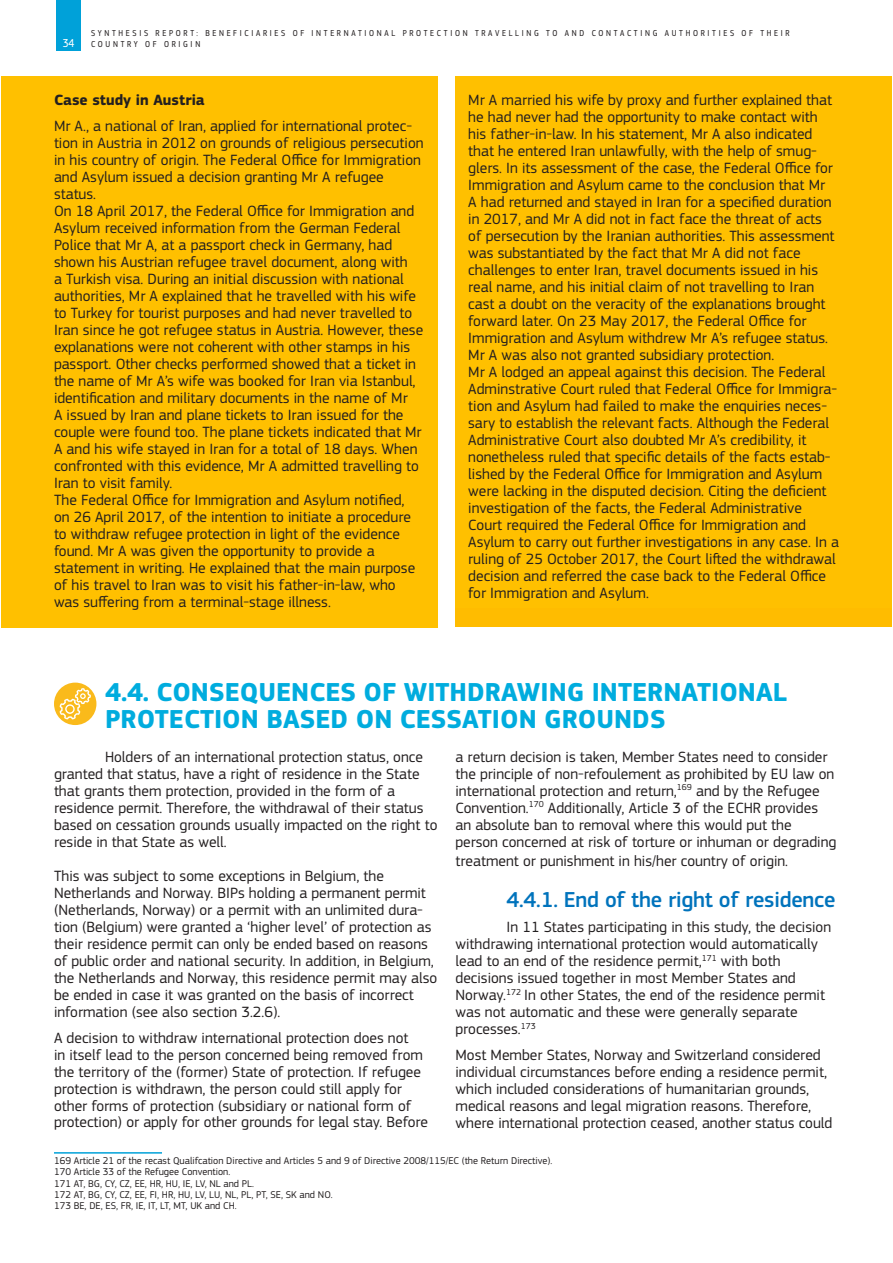
<style>
.page{position:relative;width:893px;height:1263px;background:#fff}
.page>*{position:absolute;margin:0;border:0;box-sizing:border-box;transform-origin:0 0}
.t1{font:700 27px/26.4px "EC Square Sans Pro";color:#00acde}
.t2{font:500 22.5px "EC Square Sans Pro";letter-spacing:-.01em;color:#0073bc}
.box_right{font:15.45px/17px "EC Square Sans Pro";color:#231f20}
.text_main{font:15.45px/17px "EC Square Sans Pro";color:#231f20}
.box_left{font:15.45px/17px "EC Square Sans Pro";color:#231f20}
.text_main-first{font:15.45px/17px "EC Square Sans Pro";color:#231f20}
.box_left_title{font:700 15.45px "EC Square Sans Pro";color:#231f20}
.t3{font:12px "EC Square Sans Cond Pro";color:#fff}
.footnote___source{font:10.2px "EC Square Sans Pro";color:#231f20}
.t4{font:9px/10.8px "EC Square Sans Cond Pro";letter-spacing:.3em;color:#231f20}
</style>
<div class="page">
<div style="left:57px;top:0;width:24px;height:51px;background:#00a1d9"></div>
<div style="left:1px;top:77px;width:436px;height:45px;background:#ffc000"></div>
<div style="left:1px;top:102px;width:436px;height:525px;background:#ffc000"></div>
<hr style="left:54px;top:1152px;width:108px;height:1px;background:#00a1d9">
<div style="left:455px;top:77px;width:437px;height:542px;background:#ffc000"></div>
<div style="left:54px;top:683px;width:42px;height:42px;background:#faba1b;border-radius:50%"></div>
<svg style="left:59px;top:688px;width:32px;height:32px"></svg>
<div style="left:455px;top:608px;width:437px;height:18px;background:#ffbc00"></div>
<p class="t3" style="left:63px;top:36px;width:13px">34</p>
<p class="t4" style="left:91px;top:28px;width:700px">SYNTHESIS REPORT: BENEFICIARIES OF INTERNATIONAL PROTECTION TRAVELLING TO AND CONTACTING AUTHORITIES OF THEIR<br>COUNTRY OF ORIGIN</p>
<p class="box_left_title" style="left:54px;top:91px;width:152px">Case study in Austria</p>
<p class="box_left" style="left:54px;top:117px;width:371px">Mr A., a national of Iran, applied for international protec&shy;tion in Austria in 2012 on grounds of religious persecution in his country of origin. The Federal Office for Immigration and Asylum issued a decision granting Mr A refugee status.<br>On 18 April 2017, the Federal Office for Immigration and Asylum received information from the German Federal Police that Mr A, at a passport check in Germany, had shown his Austrian refugee travel document, along with<br>a Turkish visa. During an initial discussion with national authorities, Mr A explained that he travelled with his wife to Turkey for tourist purposes and had never travelled to Iran since he got refugee status in Austria. However, these explanations were not coherent with other stamps in his passport. Other checks performed showed that a ticket in the name of Mr A’s wife was booked for Iran via Istanbul, identification and military documents in the name of Mr<br>A issued by Iran and plane tickets to Iran issued for the couple were found too. The plane tickets indicated that Mr A and his wife stayed in Iran for a total of 18 days. When confronted with this evidence, Mr A admitted travelling to Iran to visit family.<br>The Federal Office for Immigration and Asylum notified, on 26 April 2017, of the intention to initiate a procedure to withdraw refugee protection in light of the evidence found. Mr A was given the opportunity to provide a statement in writing. He explained that the main purpose of his travel to Iran was to visit his father-in-law, who was suffering from a terminal-stage illness.</p>
<p class="box_right" style="left:468px;top:92px;width:372px">Mr A married his wife by proxy and further explained that he had never had the opportunity to make contact with his father-in-law. In his statement, Mr A also indicated that he entered Iran unlawfully, with the help of smug&shy;glers. In its assessment of the case, the Federal Office for Immigration and Asylum came to the conclusion that Mr<br>A had returned and stayed in Iran for a specified duration in 2017, and Mr A did not in fact face the threat of acts of persecution by the Iranian authorities. This assessment was substantiated by the fact that Mr A did not face challenges to enter Iran, travel documents issued in his real name, and his initial claim of not travelling to Iran cast a doubt on the veracity of the explanations brought forward later. On 23 May 2017, the Federal Office for Immigration and Asylum withdrew Mr A’s refugee status.<br>Mr A was also not granted subsidiary protection.<br>Mr A lodged an appeal against this decision. The Federal Adminstrative Court ruled that Federal Office for Immigra&shy;tion and Asylum had failed to make the enquiries neces&shy;sary to establish the relevant facts. Although the Federal Administrative Court also doubted Mr A’s credibility, it nonetheless ruled that specific details of the facts estab&shy;lished by the Federal Office for Immigration and Asylum were lacking in the disputed decision. Citing the deficient investigation of the facts, the Federal Administrative Court required the Federal Office for Immigration and Asylum to carry out further investigations in any case. In a ruling of 25 October 2017, the Court lifted the withdrawal decision and referred the case back to the Federal Office for Immigration and Asylum.</p>
<p class="t1" style="left:105px;top:680px;width:683px">4.4. CONSEQUENCES OF WITHDRAWING INTERNATIONAL<br>PROTECTION BASED ON CESSATION GROUNDS</p>
<p class="text_main-first" style="left:54px;top:748px;width:385px;text-indent:51px">Holders of an international protection status, once granted that status, have a right of residence in the State that grants them protection, provided in the form of a residence permit. Therefore, the withdrawal of their status based on cessation grounds usually impacted on the right to reside in that State as well.</p>
<p class="text_main" style="left:54px;top:867px;width:385px">This was subject to some exceptions in Belgium, the Netherlands and Norway. BIPs holding a permanent permit (Netherlands, Norway) or a permit with an unlimited dura&shy;tion (Belgium) were granted a ‘higher level’ of protection as their residence permit can only be ended based on reasons of public order and national security. In addition, in Belgium, the Netherlands and Norway, this residence permit may also be ended in case it was granted on the basis of incorrect information (see also section 3.2.6).</p>
<p class="text_main" style="left:54px;top:1029px;width:376px">A decision to withdraw international protection does not<br>in itself lead to the person concerned being removed from the territory of the (former) State of protection. If refugee protection is withdrawn, the person could still apply for other forms of protection (subsidiary or national form of protection) or apply for other grounds for legal stay. Before</p>
<p class="text_main" style="left:455px;top:748px;width:382px">a return decision is taken, Member States need to consider the principle of non-refoulement as prohibited by EU law on international protection and return,<sup>169</sup> and by the Refugee Convention.<sup>170</sup> Additionally, Article 3 of the ECHR provides an absolute ban to removal where this would put the person concerned at risk of torture or inhuman or degrading</p>
<p class="text_main" style="left:455px;top:853px;width:334px">treatment or punishment in his/her country of origin.</p>
<p class="t2" style="left:506px;top:886px;width:330px">4.4.1. End of the right of residence</p>
<p class="text_main-first" style="left:455px;top:919px;width:377px;text-indent:51px">In 11 States participating in this study, the decision withdrawing international protection would automatically lead to an end of the residence permit,<sup>171</sup> with both decisions issued together in most Member States and Norway.<sup>172</sup> In other States, the end of the residence permit was not automatic and these were generally separate processes.<sup>173</sup></p>
<p class="text_main" style="left:455px;top:1046px;width:378px">Most Member States, Norway and Switzerland considered individual circumstances before ending a residence permit, which included considerations of humanitarian grounds, medical reasons and legal migration reasons. Therefore, where international protection ceased, another status could</p>
<p class="footnote___source" style="left:54px;top:1155px;width:500px">169 Article 21 of the recast Qualifcation Directive and Articles 5 and 9 of Directive 2008/115/EC (the Return Directive).</p>
<p class="footnote___source" style="left:54px;top:1166px;width:178px">170 Article 33 of the Refugee Convention.</p>
<p class="footnote___source" style="left:54px;top:1177px;width:201px">171 AT, BG, CY, CZ, EE, HR, HU, IE, LV, NL and PL.</p>
<p class="footnote___source" style="left:54px;top:1188px;width:280px">172 AT, BG, CY, CZ, EE, FI, HR, HU, LV, LU, NL, PL, PT, SE, SK and NO.</p>
<p class="footnote___source" style="left:54px;top:1200px;width:184px">173 BE, DE, ES, FR, IE, IT, LT, MT, UK and CH.</p>
</div>
